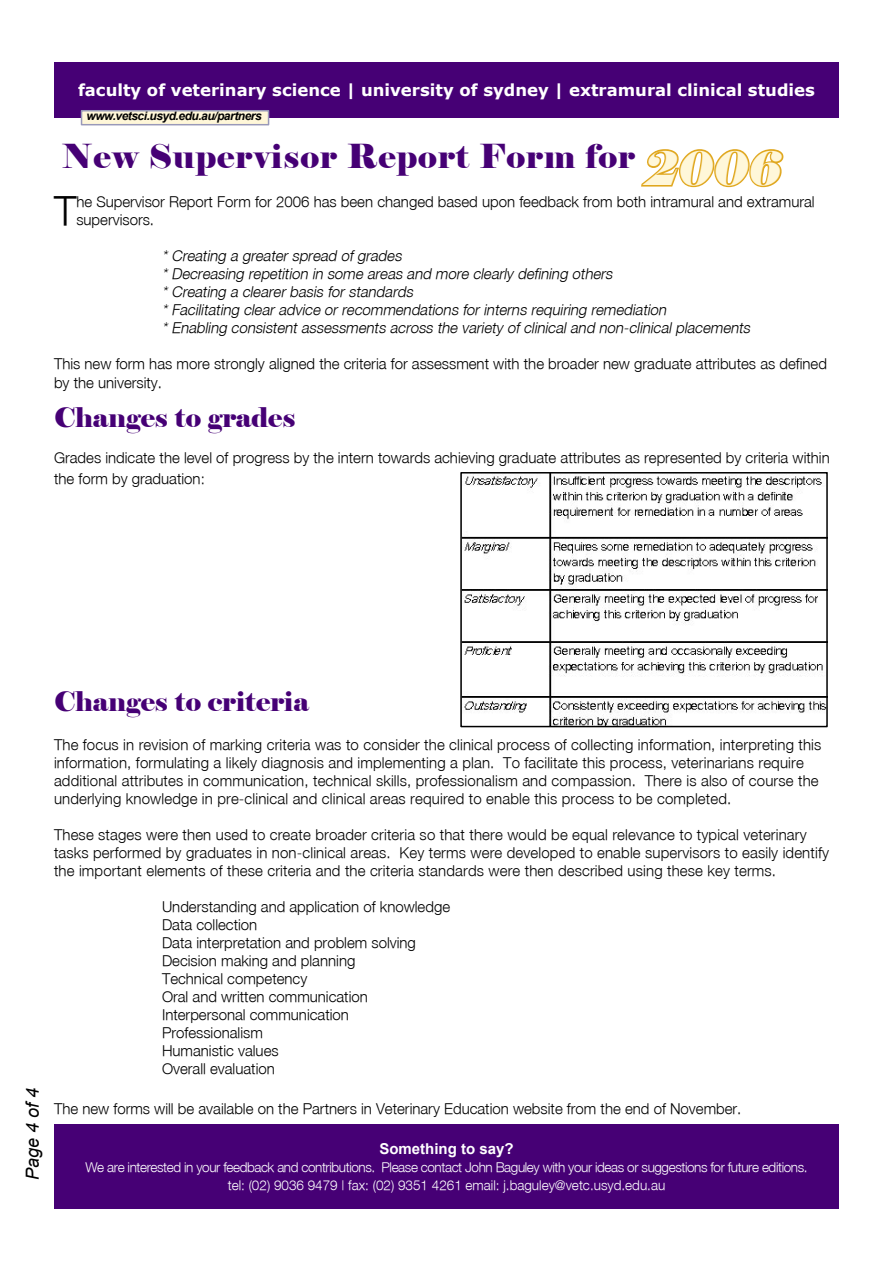
<style>
.page{position:relative;width:893px;height:1263px;background:#fff}
.page>*{position:absolute;margin:0;border:0;box-sizing:border-box;transform-origin:0 0}
.t1{font:italic 46.5px "Elephant";color:#fff7d9}
.t2{font:300 40.2px "Helvetica Neue";color:#000}
.t3{font:33px "Elephant";letter-spacing:.03em;color:#460075}
.t4{font:27px "Elephant";color:#460075}
.t5{font:italic 18px "Arial";color:#000}
.t6{font:700 16.5px "Verdana";color:#fff}
.t7{font:300 15px/18px "Helvetica Neue";letter-spacing:.01em;color:#000}
.t8{font:italic 300 15px "Helvetica Neue";color:#000}
.t9{font:700 15px "Arial";color:#fff}
.t10{font:300 13.5px "Helvetica Neue";letter-spacing:-.03em;color:#fff}
.t11{font:300 13.5px "Helvetica Neue";color:#fff}
.t12{font:italic 700 12px "Arial";letter-spacing:-.04em;color:#000}
</style>
<div class="page">
<div style="left:54px;top:62px;width:785px;height:55px;background:#460075"></div>
<div style="left:82px;top:111px;width:187px;height:14px;background:#fff7d9"></div>
<div style="left:81px;top:110px;width:188px;height:15px;border:2px solid #9999b9"></div>
<div style="left:54px;top:1125px;width:785px;height:84px;background:#460075"></div>
<svg style="left:641px;top:149px;width:143px;height:39px"></svg>
<img style="left:463px;top:475px;width:362px;height:249px">
<div style="left:460px;top:472px;width:368px;height:255px;border:2px solid #000"></div>
<p class="t6" style="left:78px;top:79px;width:738px">faculty of veterinary science | university of sydney | extramural clinical studies</p>
<p class="t12" style="left:87px;top:108px;width:177px">www.vetsci.usyd.edu.au/partners</p>
<p class="t3" style="left:63px;top:135px;width:574px">New Supervisor Report Form for</p>
<p class="t1" style="left:642px;top:139px;width:149px">2006</p>
<p class="t2" style="left:54px;top:186px;width:24px">T</p>
<p class="t7" style="left:76px;top:192px;width:740px">he Supervisor Report Form for 2006 has been changed based upon feedback from both intramural and extramural supervisors.</p>
<p class="t8" style="left:162px;top:246px;width:244px">* Creating a greater spread of grades</p>
<p class="t8" style="left:162px;top:264px;width:455px">* Decreasing repetition in some areas and more clearly defining others</p>
<p class="t8" style="left:162px;top:282px;width:256px">* Creating a clearer basis for standards</p>
<p class="t8" style="left:162px;top:300px;width:509px">* Facilitating clear advice or recommendations for interns requiring remediation</p>
<p class="t8" style="left:162px;top:318px;width:593px">* Enabling consistent assessments across the variety of clinical and non-clinical placements</p>
<p class="t7" style="left:54px;top:353px;width:774px;line-height:19.5px">This new form has more strongly aligned the criteria for assessment with the broader new graduate attributes as defined by the university.</p>
<p class="t4" style="left:54px;top:400px;width:243px">Changes to grades</p>
<p class="t7" style="left:54px;top:446px;width:777px;line-height:21.6px">Grades indicate the level of progress by the intern towards achieving graduate attributes as represented by criteria within the form by graduation:</p>
<p class="t5" style="left:21px;top:1180px;width:94px;rotate:-90deg">Page 4 of 4</p>
<p class="t4" style="left:54px;top:684px;width:256px">Changes to criteria</p>
<p class="t7" style="left:54px;top:735px;width:769px">The focus in revision of marking criteria was to consider the clinical process of collecting information, interpreting this information, formulating a likely diagnosis and implementing a plan. To facilitate this process, veterinarians require additional attributes in communication, technical skills, professionalism and compassion. There is also of course the underlying knowledge in pre-clinical and clinical areas required to enable this process to be completed.</p>
<p class="t7" style="left:54px;top:825px;width:776px">These stages were then used to create broader criteria so that there would be equal relevance to typical veterinary tasks performed by graduates in non-clinical areas. Key terms were developed to enable supervisors to easily identify the important elements of these criteria and the criteria standards were then described using these key terms.</p>
<p class="t7" style="left:162px;top:897px;width:290px">Understanding and application of knowledge</p>
<p class="t7" style="left:162px;top:915px;width:97px">Data collection</p>
<p class="t7" style="left:162px;top:933px;width:255px">Data interpretation and problem solving</p>
<p class="t7" style="left:162px;top:951px;width:195px">Decision making and planning</p>
<p class="t7" style="left:162px;top:969px;width:147px">Technical competency</p>
<p class="t7" style="left:162px;top:987px;width:207px">Oral and written communication</p>
<p class="t7" style="left:162px;top:1005px;width:188px">Interpersonal communication</p>
<p class="t7" style="left:162px;top:1023px;width:102px">Professionalism</p>
<p class="t7" style="left:162px;top:1041px;width:118px">Humanistic values</p>
<p class="t7" style="left:162px;top:1059px;width:114px">Overall evaluation</p>
<p class="t7" style="left:54px;top:1099px;width:689px">The new forms will be available on the Partners in Veterinary Education website from the end of November.</p>
<p class="t9" style="left:379px;top:1138px;width:136px">Something to say?</p>
<p class="t10" style="left:85px;top:1159px;width:724px">We are interested in your feedback and contributions. Please contact John Baguley with your ideas or suggestions for future editions.</p>
<p class="t11" style="left:228px;top:1177px;width:439px">tel: (02) 9036 9479 | fax: (02) 9351 4261 email: j.baguley@vetc.usyd.edu.au</p>
</div>
